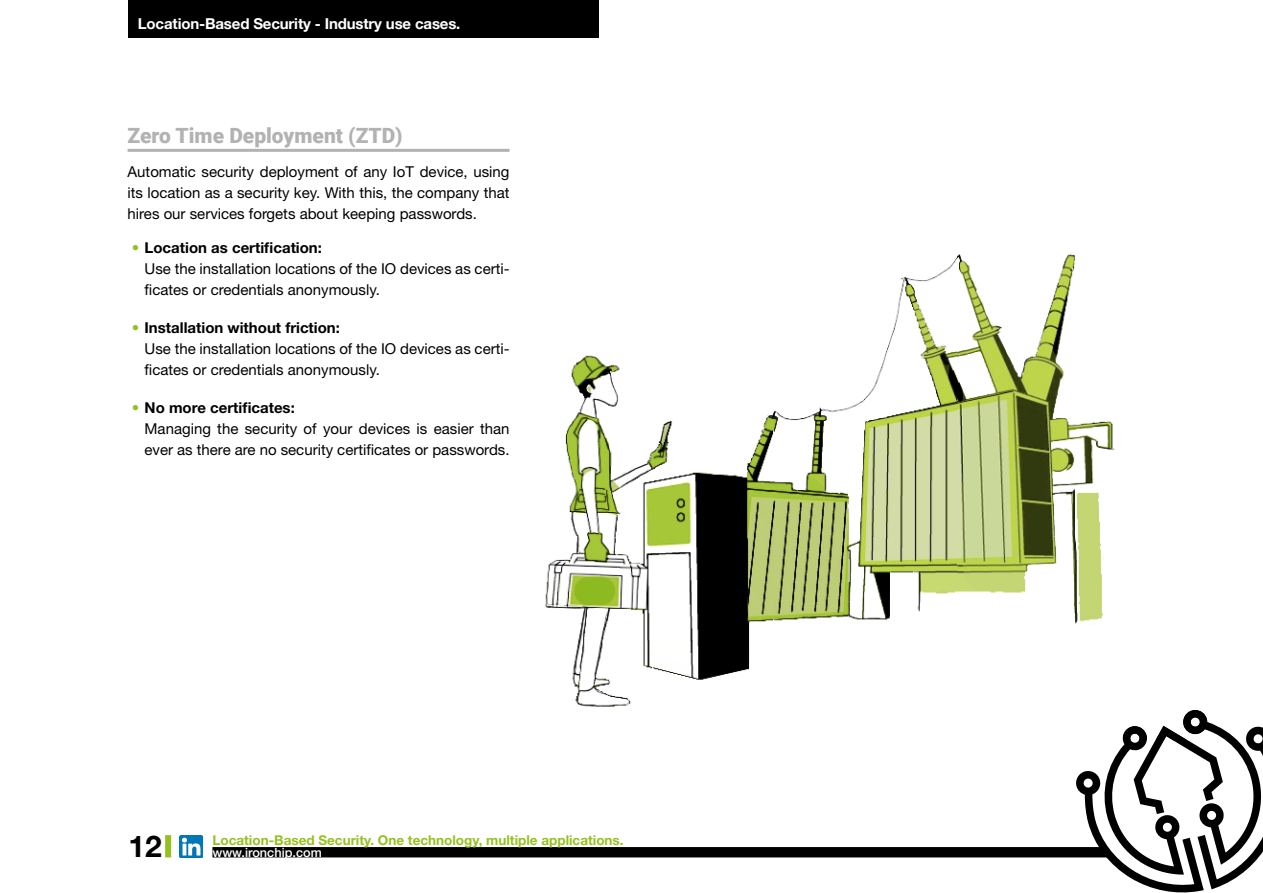
<style>
.page{position:relative;width:1263px;height:893px;background:#fff}
.page>*{position:absolute;margin:0;border:0;box-sizing:border-box;transform-origin:0 0}
.t1{font:700 30px "Helvetica Neue LT Std";color:#000}
.t2{font:900 21px "Roboto";color:#b3b2b2}
.t3{font:15px/21px "Helvetica Neue LT Std";color:#000}
.t4{font:700 15px "Helvetica Neue";letter-spacing:-.01em;color:#fff}
.t5{font:700 13.5px "Helvetica Neue LT Std";color:#95c11f}
.t6{font:500 12.75px "Helvetica Neue LT Std";color:#fff}
.s1{font-weight:700;color:#95c11f}
.s2{font-weight:700}
</style>
<div class="page">
<img style="left:180px;top:835px;width:22px;height:23px">
<div style="left:129px;top:0;width:470px;height:37px;background:#000"></div>
<div style="left:165px;top:835px;width:6px;height:22px;background:#95c11f"></div>
<svg style="left:212px;top:724px;width:1051px;height:169px"></svg>
<hr style="left:128px;top:149px;width:382px;height:3px;background:#b3b2b2">
<img style="left:520px;top:254px;width:693px;height:486px">
<img style="left:1155px;top:726px;width:32px;height:14px">
<img style="left:1182px;top:710px;width:31px;height:24px">
<img style="left:1122px;top:726px;width:25px;height:14px">
<p class="t4" style="left:138px;top:12px;width:324px">Location-Based Security - Industry use cases.</p>
<h2 class="t2" style="left:128px;top:121px;width:277px">Zero Time Deployment (ZTD)</h2>
<p class="t3" style="left:128px;top:161px;width:384px;text-align:justify">Automatic security deployment of any IoT device, using its location as a security key. With this, the company that hires our services forgets about keeping passwords.</p>
<p class="t3" style="left:145px;top:237px;width:367px;text-indent:-13px"><span class="s1">•</span> <span class="s2">Location as certification:<br></span>Use the installation locations of the IO devices as certi&shy;ficates or credentials anonymously.</p>
<p class="t3" style="left:145px;top:317px;width:367px;text-indent:-13px"><span class="s1">•</span> <span class="s2">Installation without friction:<br></span>Use the installation locations of the IO devices as certi&shy;ficates or credentials anonymously.</p>
<p class="t3" style="left:145px;top:397px;width:367px;text-indent:-13px"><span class="s1">•</span> <span class="s2">No more certificates:<br></span>Managing the security of your devices is easier than ever as there are no security certificates or passwords.</p>
<h1 class="t1" style="left:129px;top:828px;width:35px">12</h1>
<p class="t5" style="left:212px;top:832px;width:413px">Location-Based Security. One technology, multiple applications.</p>
<p class="t6" style="left:212px;top:845px;width:111px">www.ironchip.com</p>
</div>
